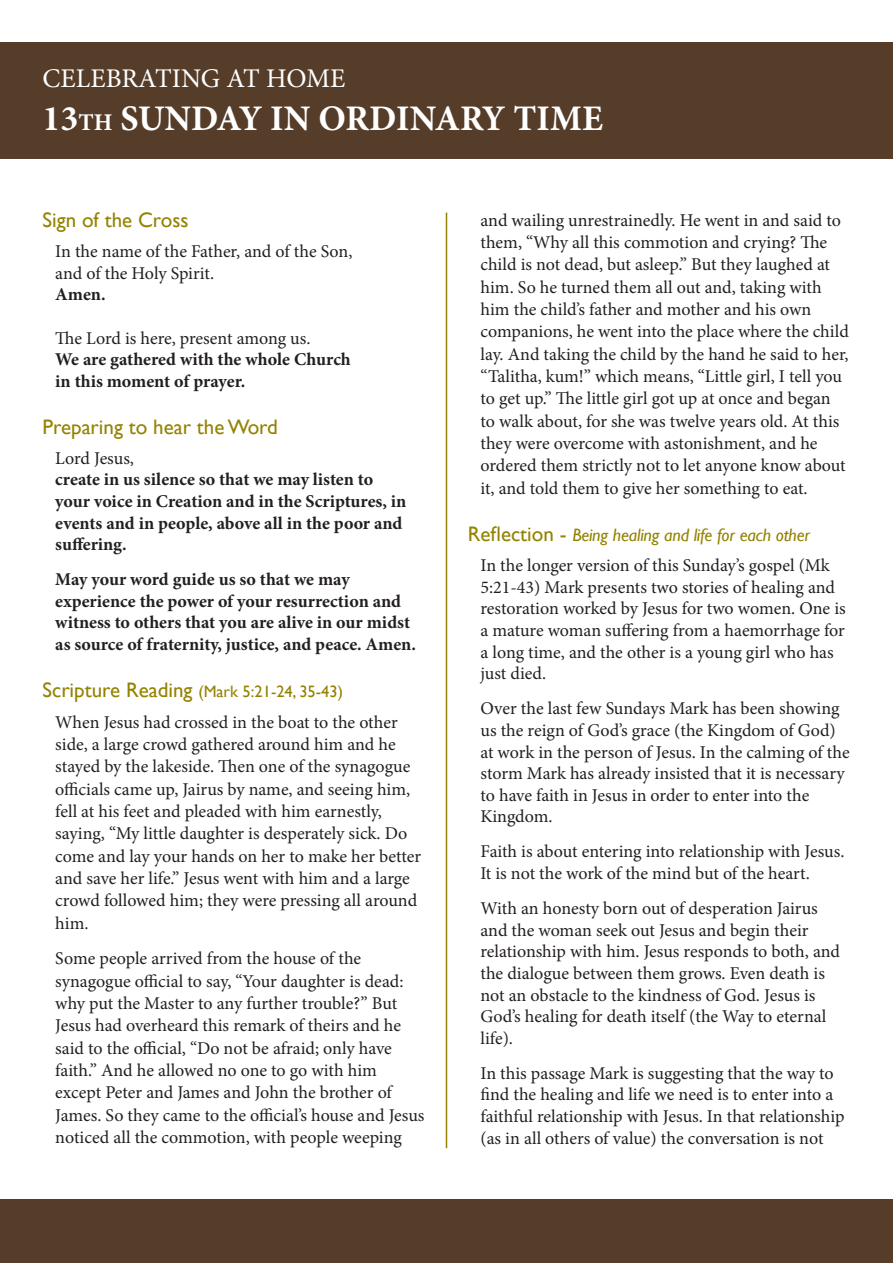
<style>
.page{position:relative;width:893px;height:1263px;background:#fff}
.page>*{position:absolute;margin:0;border:0;box-sizing:border-box;transform-origin:0 0}
.Reverse_Subhead{font:700 36px "Minion Pro";color:#fff}
.Reverse_Heading{font:27px "Minion Pro";color:#fff}
.Small_Heads{font:21px "Gill Sans";color:#948300}
.Indented_basic{font:18px/22.4px "Minion Pro";letter-spacing:-.005em;color:#231f20}
.Indented_basic-2{font:700 18px/21.6px "Minion Pro";color:#231f20}
.Small_Heads-2{font:italic 18px "Gill Sans";letter-spacing:-.01em;color:#948300}
.Small_Heads-3{font:16.5px "Gill Sans";color:#948300}
.s1{font-size:24px}
.s2{font-size:21px}
.s3{font-style:normal;font-size:21px}
</style>
<div class="page">
<hr style="left:446px;top:213px;width:1px;height:935px;background:#948300">
<div style="left:0;top:43px;width:893px;height:116px;background:#563d2a"></div>
<div style="left:0;top:1199px;width:893px;height:64px;background:#563d2a"></div>
<p class="Reverse_Heading" style="left:43px;top:60px;width:305px">CELEBRATING AT HOME</p>
<p class="Reverse_Subhead" style="left:43px;top:93px;width:562px">13<span class="s1">TH</span> SUNDAY IN ORDINARY TIME</p>
<p class="Small_Heads" style="left:43px;top:208px;width:148px">Sign of the Cross</p>
<p class="Indented_basic" style="left:55px;top:240px;width:299px">In the name of the Father, and of the Son,</p>
<p class="Indented_basic" style="left:55px;top:262px;width:160px">and of the Holy Spirit.</p>
<p class="Indented_basic-2" style="left:55px;top:284px;width:52px">Amen.</p>
<p class="Indented_basic" style="left:55px;top:327px;width:257px">The Lord is here, present among us.</p>
<p class="Indented_basic-2" style="left:55px;top:348px;width:297px">We are gathered with the whole Church</p>
<p class="Indented_basic-2" style="left:55px;top:370px;width:192px">in this moment of prayer.</p>
<p class="Small_Heads" style="left:43px;top:414px;width:237px">Preparing to hear the Word</p>
<p class="Indented_basic" style="left:55px;top:447px;width:80px">Lord Jesus,</p>
<p class="Indented_basic-2" style="left:55px;top:469px;width:353px">create in us silence so that we may listen to your voice in Creation and in the Scriptures, in events and in people, above all in the poor and suffering.</p>
<p class="Indented_basic-2" style="left:55px;top:568px;width:362px">May your word guide us so that we may experience the power of your resurrection and witness to others that you are alive in our midst as source of fraternity, justice, and peace. Amen.</p>
<p class="Small_Heads-3" style="left:43px;top:682px;width:302px"><span class="s2">Scripture Reading</span> (Mark 5:21-24, 35-43)</p>
<p class="Indented_basic" style="left:55px;top:711px;width:367px">When Jesus had crossed in the boat to the other side, a large crowd gathered around him and he stayed by the lakeside. Then one of the synagogue officials came up, Jairus by name, and seeing him, fell at his feet and pleaded with him earnestly, saying, “My little daughter is desperately sick. Do come and lay your hands on her to make her better and save her life.” Jesus went with him and a large crowd followed him; they were pressing all around him.</p>
<p class="Indented_basic" style="left:55px;top:948px;width:371px">Some people arrived from the house of the synagogue official to say, “Your daughter is dead: why put the Master to any further trouble?” But Jesus had overheard this remark of theirs and he said to the official, “Do not be afraid; only have faith.” And he allowed no one to go with him except Peter and James and John the brother of James. So they came to the official’s house and Jesus noticed all the commotion, with people weeping</p>
<p class="Indented_basic" style="left:480px;top:209px;width:370px">and wailing unrestrainedly. He went in and said to them, “Why all this commotion and crying? The child is not dead, but asleep.” But they laughed at him. So he turned them all out and, taking with him the child’s father and mother and his own companions, he went into the place where the child lay. And taking the child by the hand he said to her, “Talitha, kum!” which means, “Little girl, I tell you to get up.” The little girl got up at once and began to walk about, for she was twelve years old. At this they were overcome with astonishment, and he ordered them strictly not to let anyone know about it, and told them to give her something to eat.</p>
<p class="Small_Heads-2" style="left:468px;top:524px;width:344px"><span class="s3">Reflection -</span> Being healing and life for each other</p>
<p class="Indented_basic" style="left:480px;top:555px;width:367px;line-height:21.6px">In the longer version of this Sunday’s gospel (Mk 5:21-43) Mark presents two stories of healing and restoration worked by Jesus for two women. One is a mature woman suffering from a haemorrhage for a long time, and the other is a young girl who has just died.</p>
<p class="Indented_basic" style="left:480px;top:698px;width:371px;line-height:21.6px">Over the last few Sundays Mark has been showing us the reign of God’s grace (the Kingdom of God) at work in the person of Jesus. In the calming of the storm Mark has already insisted that it is necessary to have faith in Jesus in order to enter into the Kingdom.</p>
<p class="Indented_basic" style="left:480px;top:841px;width:365px;line-height:21.6px">Faith is about entering into relationship with Jesus.<br>It is not the work of the mind but of the heart.</p>
<p class="Indented_basic" style="left:480px;top:898px;width:361px;line-height:21.6px">With an honesty born out of desperation Jairus and the woman seek out Jesus and begin their relationship with him. Jesus responds to both, and the dialogue between them grows. Even death is not an obstacle to the kindness of God. Jesus is God’s healing for death itself (the Way to eternal life).</p>
<p class="Indented_basic" style="left:480px;top:1062px;width:365px;line-height:21.6px">In this passage Mark is suggesting that the way to find the healing and life we need is to enter into a faithful relationship with Jesus. In that relationship (as in all others of value) the conversation is not</p>
</div>
